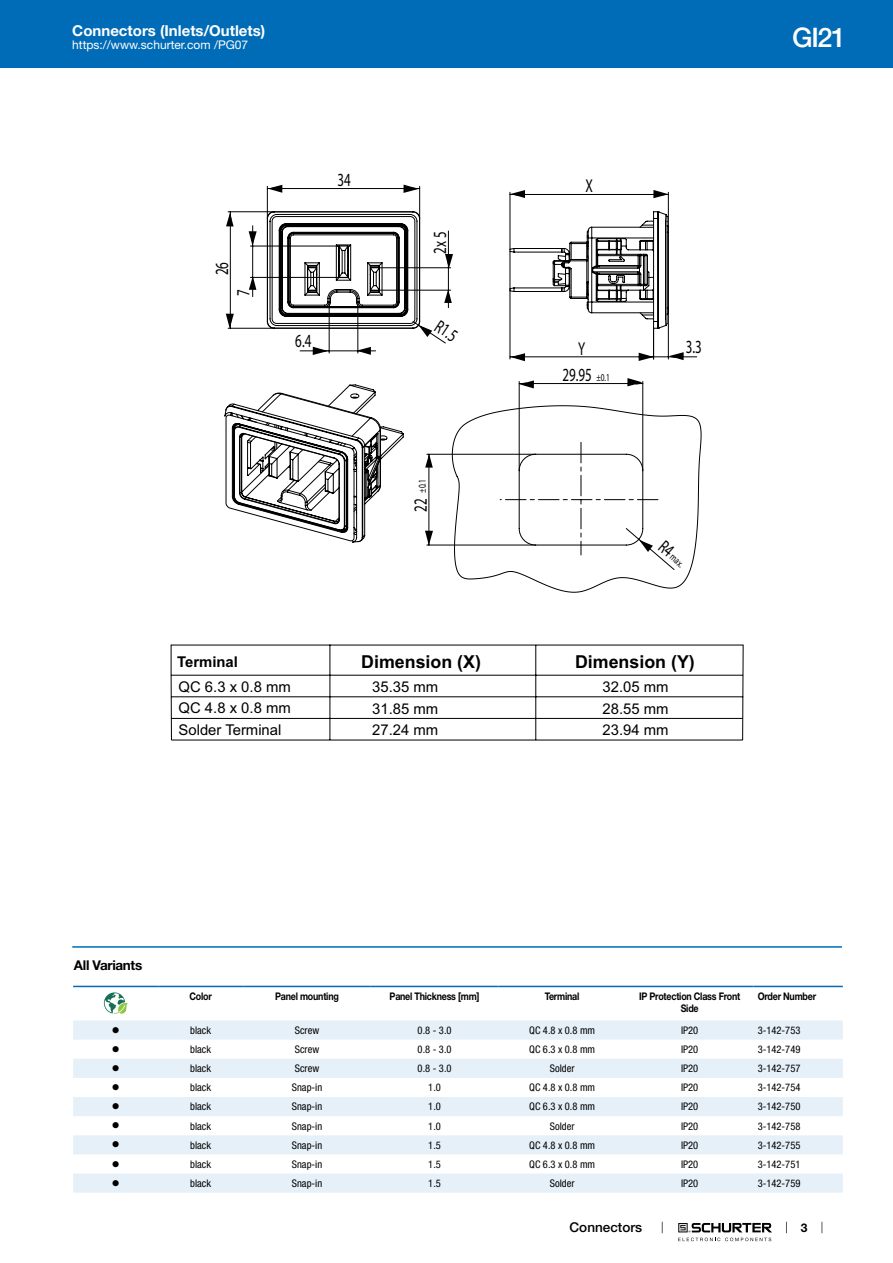
<style>
.page{position:relative;width:893px;height:1263px;background:#fff}
.page>*{position:absolute;margin:0;border:0;box-sizing:border-box;transform-origin:0 0}
.t1{font:500 27px "Helvetica Neue LT";color:#fff}
.t2{font:18.6px "Myriad Pro";color:#000;scale:.7 1}
.t3{font:700 17.85px "Arial";color:#000}
.t4{font:700 15px "Helvetica Neue LT";color:#fff}
.t5{font:14.85px/21.5px "Arial";color:#000;text-align:justify}
.t6{font:700 14.85px "Arial";color:#000}
.t7{font:700 13.5px "Helvetica Neue LT";letter-spacing:-.025em;color:#000}
.t8{font:500 13.5px "Helvetica Neue LT";color:#000}
.t9{font:12px "Helvetica Neue LT";color:#fff}
.t10{font:700 12px "Helvetica Neue LT";color:#000}
.t11{font:condensed 10.5px "Helvetica Neue LT";color:#000}
.t12{font:700 10.5px/12.6px "Helvetica Neue LT";letter-spacing:-.025em;color:#000;text-align:center;scale:.85 1}
.t13{font:10.5px "Myriad Pro";color:#000;scale:.7 1}
.t14{font:10.5px "Wingdings";color:#000}
.s1{font-size:18.6px}
.s2{font-size:10.5px}
</style>
<div class="page">
<svg style="left:678px;top:1223px;width:94px;height:18px"></svg>
<div style="left:0;top:0;width:893px;height:68px;background:#006bb6"></div>
<svg style="left:451px;top:405px;width:251px;height:188px"></svg>
<hr style="left:519px;top:381px;width:1px;height:89px;background:#000">
<hr style="left:642px;top:381px;width:1px;height:89px;background:#000">
<hr style="left:519px;top:383px;width:124px;height:1px;background:#000">
<hr style="left:427px;top:454px;width:108px;height:1px;background:#000">
<hr style="left:427px;top:545px;width:108px;height:1px;background:#000">
<hr style="left:428px;top:454px;width:1px;height:91px;background:#000">
<svg style="left:519px;top:380px;width:15px;height:8px"></svg>
<svg style="left:627px;top:378px;width:16px;height:8px"></svg>
<svg style="left:425px;top:454px;width:8px;height:14px"></svg>
<svg style="left:425px;top:531px;width:8px;height:14px"></svg>
<svg style="left:500px;top:442px;width:175px;height:129px"></svg>
<hr style="left:228px;top:211px;width:46px;height:1px;background:#000">
<hr style="left:228px;top:328px;width:46px;height:1px;background:#000">
<hr style="left:230px;top:212px;width:1px;height:116px;background:#000">
<hr style="left:267px;top:186px;width:1px;height:32px;background:#000">
<hr style="left:419px;top:186px;width:1px;height:32px;background:#000">
<hr style="left:267px;top:188px;width:153px;height:1px;background:#000">
<hr style="left:250px;top:246px;width:89px;height:1px;background:#000">
<hr style="left:250px;top:277px;width:89px;height:1px;background:#000">
<hr style="left:252px;top:246px;width:1px;height:31px;background:#000">
<svg style="left:509px;top:211px;width:160px;height:118px"></svg>
<hr style="left:510px;top:252px;width:1px;height:107px;background:#000">
<hr style="left:510px;top:356px;width:144px;height:1px;background:#000">
<hr style="left:653px;top:328px;width:1px;height:31px;background:#000">
<hr style="left:668px;top:308px;width:1px;height:51px;background:#000">
<hr style="left:510px;top:192px;width:1px;height:57px;background:#000">
<hr style="left:668px;top:192px;width:1px;height:34px;background:#000">
<hr style="left:510px;top:194px;width:158px;height:1px;background:#000">
<svg style="left:224px;top:384px;width:180px;height:159px"></svg>
<svg style="left:267px;top:185px;width:15px;height:8px"></svg>
<svg style="left:510px;top:190px;width:15px;height:8px"></svg>
<svg style="left:510px;top:353px;width:15px;height:8px"></svg>
<svg style="left:403px;top:185px;width:17px;height:8px"></svg>
<svg style="left:653px;top:190px;width:15px;height:8px"></svg>
<svg style="left:638px;top:352px;width:59px;height:9px"></svg>
<svg style="left:226px;top:212px;width:8px;height:14px"></svg>
<svg style="left:249px;top:276px;width:7px;height:21px"></svg>
<svg style="left:266px;top:211px;width:187px;height:144px"></svg>
<svg style="left:249px;top:226px;width:8px;height:20px"></svg>
<svg style="left:226px;top:314px;width:8px;height:14px"></svg>
<svg style="left:171px;top:645px;width:572px;height:96px"></svg>
<hr style="left:72px;top:946px;width:770px;height:2px;background:#006bb6">
<svg style="left:73px;top:987px;width:770px;height:17px"></svg>
<svg style="left:73px;top:1020px;width:770px;height:173px;fill:#e6f0f8"></svg>
<hr style="left:73px;top:986px;width:85px;height:1px;background:#006bb6">
<hr style="left:158px;top:986px;width:85px;height:1px;background:#006bb6">
<hr style="left:243px;top:986px;width:128px;height:1px;background:#006bb6">
<hr style="left:371px;top:986px;width:127px;height:1px;background:#006bb6">
<hr style="left:498px;top:986px;width:128px;height:1px;background:#006bb6">
<hr style="left:626px;top:986px;width:127px;height:1px;background:#006bb6">
<hr style="left:753px;top:986px;width:90px;height:1px;background:#006bb6">
<svg style="left:104px;top:992px;width:23px;height:22px"></svg>
<h3 class="t4" style="left:72px;top:21px;width:195px">Connectors (Inlets/Outlets)</h3>
<p class="t9" style="left:72px;top:38px;width:178px">https://www.schurter.com /PG07</p>
<h2 class="t2" style="left:210px;top:275px;width:21px;rotate:-90deg">26</h2>
<h2 class="t2" style="left:232px;top:296px;width:11px;rotate:-90deg">7</h2>
<h2 class="t2" style="left:338px;top:169px;width:21px">34</h2>
<h2 class="t2" style="left:295px;top:329px;width:24px">6.4</h2>
<h2 class="t2" style="left:428px;top:254px;width:33px;rotate:-90deg">2x 5</h2>
<h2 class="t2" style="left:443px;top:315px;width:34px;rotate:34deg">R1.5</h2>
<p class="t13" style="left:416px;top:512px;width:48px;rotate:-90deg"><span class="s1">22</span> ±0.1</p>
<h2 class="t2" style="left:586px;top:174px;width:12px">X</h2>
<h2 class="t2" style="left:578px;top:337px;width:12px">Y</h2>
<h2 class="t2" style="left:686px;top:335px;width:24px">3.3</h2>
<h2 class="t2" style="left:562px;top:364px;width:69px">29.95 <span class="s2">±0.1</span></h2>
<p class="t13" style="left:664px;top:541px;width:44px;rotate:41deg"><span class="s1">R4</span> max.</p>
<h3 class="t6" style="left:177px;top:652px;width:62px">Terminal</h3>
<h3 class="t3" style="left:361px;top:649px;width:121px">Dimension (X)</h3>
<h3 class="t3" style="left:575px;top:649px;width:121px">Dimension (Y)</h3>
<h3 class="t5" style="left:372px;top:676px;width:68px">35.35 mm</h3>
<h3 class="t5" style="left:602px;top:676px;width:68px">32.05 mm</h3>
<h3 class="t5" style="left:372px;top:698px;width:68px">31.85 mm</h3>
<h3 class="t5" style="left:602px;top:698px;width:68px">28.55 mm</h3>
<h3 class="t5" style="left:372px;top:719px;width:68px">27.24 mm</h3>
<h3 class="t5" style="left:602px;top:719px;width:68px">23.94 mm</h3>
<h3 class="t5" style="left:179px;top:676px;width:114px">QC 6.3 x 0.8 mm QC 4.8 x 0.8 mm Solder Terminal</h3>
<p class="t7" style="left:74px;top:956px;width:70px">All Variants</p>
<h1 class="t1" style="left:792px;top:21px;width:55px">GI21</h1>
<p class="t12" style="left:189px;top:989px;width:28px">Color</p>
<p class="t12" style="left:275px;top:989px;width:76px">Panel mounting</p>
<p class="t12" style="left:390px;top:989px;width:107px">Panel Thickness [mm]</p>
<p class="t12" style="left:545px;top:989px;width:42px">Terminal</p>
<p class="t12" style="left:639px;top:989px;width:120px">IP Protection Class Front<br>Side</p>
<p class="t12" style="left:758px;top:989px;width:70px">Order Number</p>
<p class="t14" style="left:112px;top:1024px;width:9px">●</p>
<p class="t11" style="left:190px;top:1024px;width:22px">black</p>
<p class="t11" style="left:295px;top:1024px;width:26px">Screw</p>
<p class="t11" style="left:418px;top:1024px;width:35px">0.8 - 3.0</p>
<p class="t11" style="left:529px;top:1024px;width:67px">QC 4.8 x 0.8 mm</p>
<p class="t11" style="left:681px;top:1024px;width:19px">IP20</p>
<p class="t11" style="left:758px;top:1024px;width:44px">3-142-753</p>
<p class="t14" style="left:112px;top:1043px;width:9px">●</p>
<p class="t11" style="left:190px;top:1043px;width:22px">black</p>
<p class="t11" style="left:295px;top:1043px;width:26px">Screw</p>
<p class="t11" style="left:418px;top:1043px;width:35px">0.8 - 3.0</p>
<p class="t11" style="left:529px;top:1043px;width:67px">QC 6.3 x 0.8 mm</p>
<p class="t11" style="left:681px;top:1043px;width:19px">IP20</p>
<p class="t11" style="left:758px;top:1043px;width:44px">3-142-749</p>
<p class="t14" style="left:112px;top:1062px;width:9px">●</p>
<p class="t11" style="left:190px;top:1062px;width:22px">black</p>
<p class="t11" style="left:295px;top:1062px;width:26px">Screw</p>
<p class="t11" style="left:418px;top:1062px;width:35px">0.8 - 3.0</p>
<p class="t11" style="left:550px;top:1062px;width:26px">Solder</p>
<p class="t11" style="left:681px;top:1062px;width:19px">IP20</p>
<p class="t11" style="left:758px;top:1062px;width:44px">3-142-757</p>
<p class="t14" style="left:112px;top:1081px;width:9px">●</p>
<p class="t11" style="left:190px;top:1081px;width:22px">black</p>
<p class="t11" style="left:292px;top:1081px;width:32px">Snap-in</p>
<p class="t11" style="left:428px;top:1081px;width:14px">1.0</p>
<p class="t11" style="left:529px;top:1081px;width:67px">QC 4.8 x 0.8 mm</p>
<p class="t11" style="left:681px;top:1081px;width:19px">IP20</p>
<p class="t11" style="left:758px;top:1081px;width:44px">3-142-754</p>
<p class="t14" style="left:112px;top:1101px;width:9px">●</p>
<p class="t11" style="left:190px;top:1100px;width:22px">black</p>
<p class="t11" style="left:292px;top:1100px;width:32px">Snap-in</p>
<p class="t11" style="left:428px;top:1100px;width:14px">1.0</p>
<p class="t11" style="left:529px;top:1100px;width:67px">QC 6.3 x 0.8 mm</p>
<p class="t11" style="left:681px;top:1100px;width:19px">IP20</p>
<p class="t11" style="left:758px;top:1100px;width:44px">3-142-750</p>
<p class="t14" style="left:112px;top:1120px;width:9px">●</p>
<p class="t11" style="left:190px;top:1120px;width:22px">black</p>
<p class="t11" style="left:292px;top:1120px;width:32px">Snap-in</p>
<p class="t11" style="left:428px;top:1120px;width:14px">1.0</p>
<p class="t11" style="left:550px;top:1120px;width:26px">Solder</p>
<p class="t11" style="left:681px;top:1120px;width:19px">IP20</p>
<p class="t11" style="left:758px;top:1120px;width:44px">3-142-758</p>
<p class="t14" style="left:112px;top:1139px;width:9px">●</p>
<p class="t11" style="left:190px;top:1139px;width:22px">black</p>
<p class="t11" style="left:292px;top:1139px;width:32px">Snap-in</p>
<p class="t11" style="left:428px;top:1139px;width:14px">1.5</p>
<p class="t11" style="left:529px;top:1139px;width:67px">QC 4.8 x 0.8 mm</p>
<p class="t11" style="left:681px;top:1139px;width:19px">IP20</p>
<p class="t11" style="left:758px;top:1139px;width:44px">3-142-755</p>
<p class="t14" style="left:112px;top:1158px;width:9px">●</p>
<p class="t11" style="left:190px;top:1158px;width:22px">black</p>
<p class="t11" style="left:292px;top:1158px;width:32px">Snap-in</p>
<p class="t11" style="left:428px;top:1158px;width:14px">1.5</p>
<p class="t11" style="left:529px;top:1158px;width:67px">QC 6.3 x 0.8 mm</p>
<p class="t11" style="left:681px;top:1158px;width:19px">IP20</p>
<p class="t11" style="left:758px;top:1158px;width:44px">3-142-751</p>
<p class="t14" style="left:112px;top:1177px;width:9px">●</p>
<p class="t11" style="left:190px;top:1177px;width:22px">black</p>
<p class="t11" style="left:292px;top:1177px;width:32px">Snap-in</p>
<p class="t11" style="left:428px;top:1177px;width:14px">1.5</p>
<p class="t11" style="left:550px;top:1177px;width:26px">Solder</p>
<p class="t11" style="left:681px;top:1177px;width:19px">IP20</p>
<p class="t11" style="left:758px;top:1177px;width:44px">3-142-759</p>
<p class="t8" style="left:570px;top:1219px;width:74px">Connectors</p>
<p class="t10" style="left:801px;top:1220px;width:8px">3</p>
</div>
